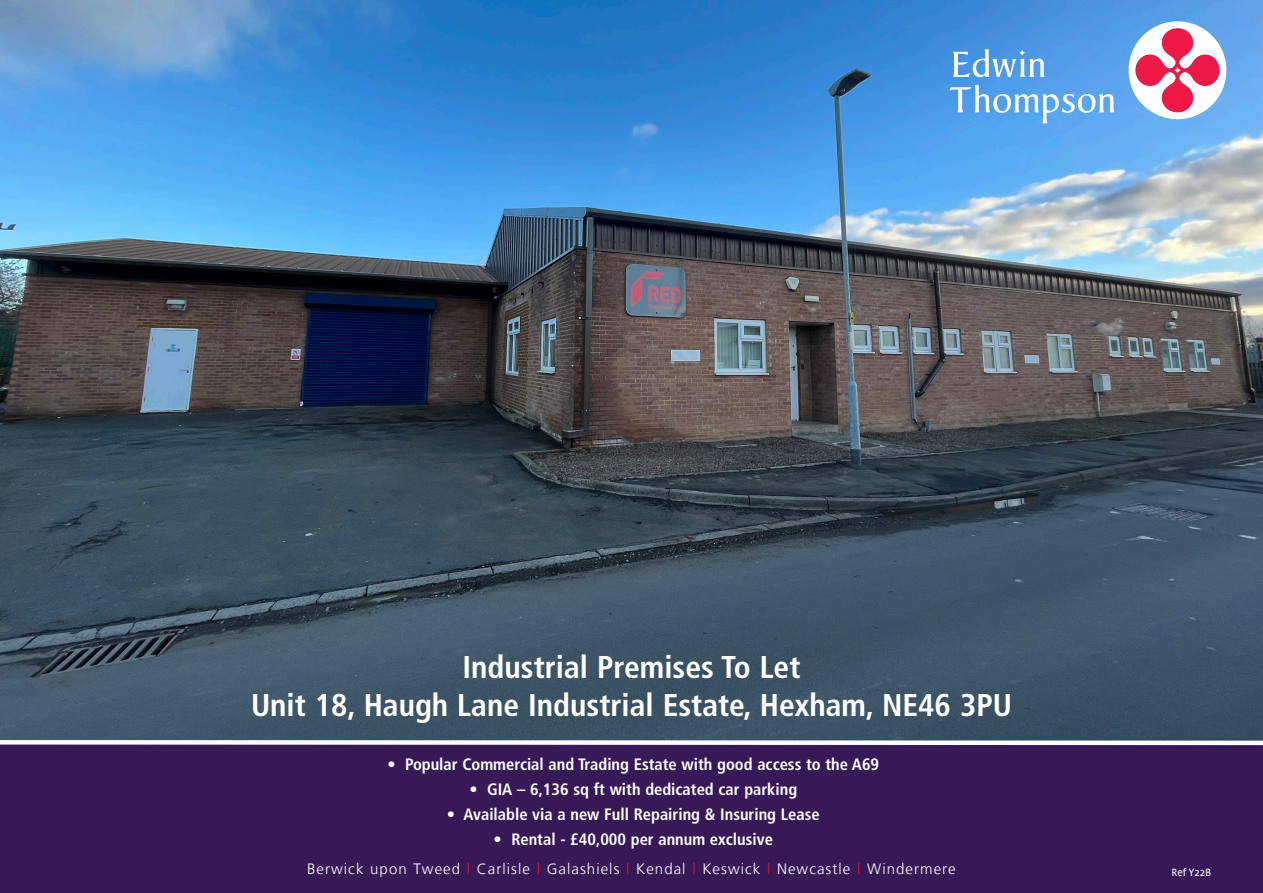
<style>
.page{position:relative;width:1263px;height:893px;background:#fff}
.page>*{position:absolute;margin:0;border:0;box-sizing:border-box;transform-origin:0 0}
.add{font:700 condensed 31.5px "Frutiger LT Std";color:#fff}
.add-2{font:700 condensed 16.5px "Frutiger LT Std";color:#fff}
.add-3{font:300 15px "Frutiger";letter-spacing:.07em;color:#fff}
.Text{font:12px "Profile";color:#fff}
.s1{color:#d7123e}
</style>
<div class="page">
<div style="left:0;top:741px;width:1263px;height:152px;background:#371957"></div>
<img style="left:0;top:0;width:1263px;height:738px">
<div style="left:1128px;top:21px;width:98px;height:98px;background:#fff;border-radius:50%"></div>
<svg style="left:1135px;top:28px;width:84px;height:84px"></svg>
<svg style="left:950px;top:85px;width:164px;height:38px;background:#75b3f0"></svg>
<svg style="left:953px;top:49px;width:91px;height:28px"></svg>
<svg style="left:0;top:738px;width:1263px;height:8px;background:#a8aab9"></svg>
<p class="add" style="left:462px;top:649px;width:339px">Industrial Premises To Let</p>
<p class="add" style="left:251px;top:686px;width:762px">Unit 18, Haugh Lane Industrial Estate, Hexham, NE46 3PU</p>
<p class="add-2" style="left:387px;top:755px;width:493px">• Popular Commercial and Trading Estate with good access to the A69</p>
<p class="add-2" style="left:469px;top:780px;width:329px">• GIA – 6,136 sq ft with dedicated car parking</p>
<p class="add-2" style="left:447px;top:805px;width:374px">• Available via a new Full Repairing &amp; Insuring Lease</p>
<p class="add-2" style="left:494px;top:830px;width:281px">• Rental - £40,000 per annum exclusive</p>
<p class="add-3" style="left:307px;top:860px;width:650px">Berwick upon Tweed <span class="s1">|</span> Carlisle <span class="s1">|</span> Galashiels <span class="s1">|</span> Kendal <span class="s1">|</span> Keswick <span class="s1">|</span> Newcastle <span class="s1">|</span> Windermere</p>
<p class="Text" style="left:1171px;top:867px;width:41px">Ref Y22B</p>
</div>
